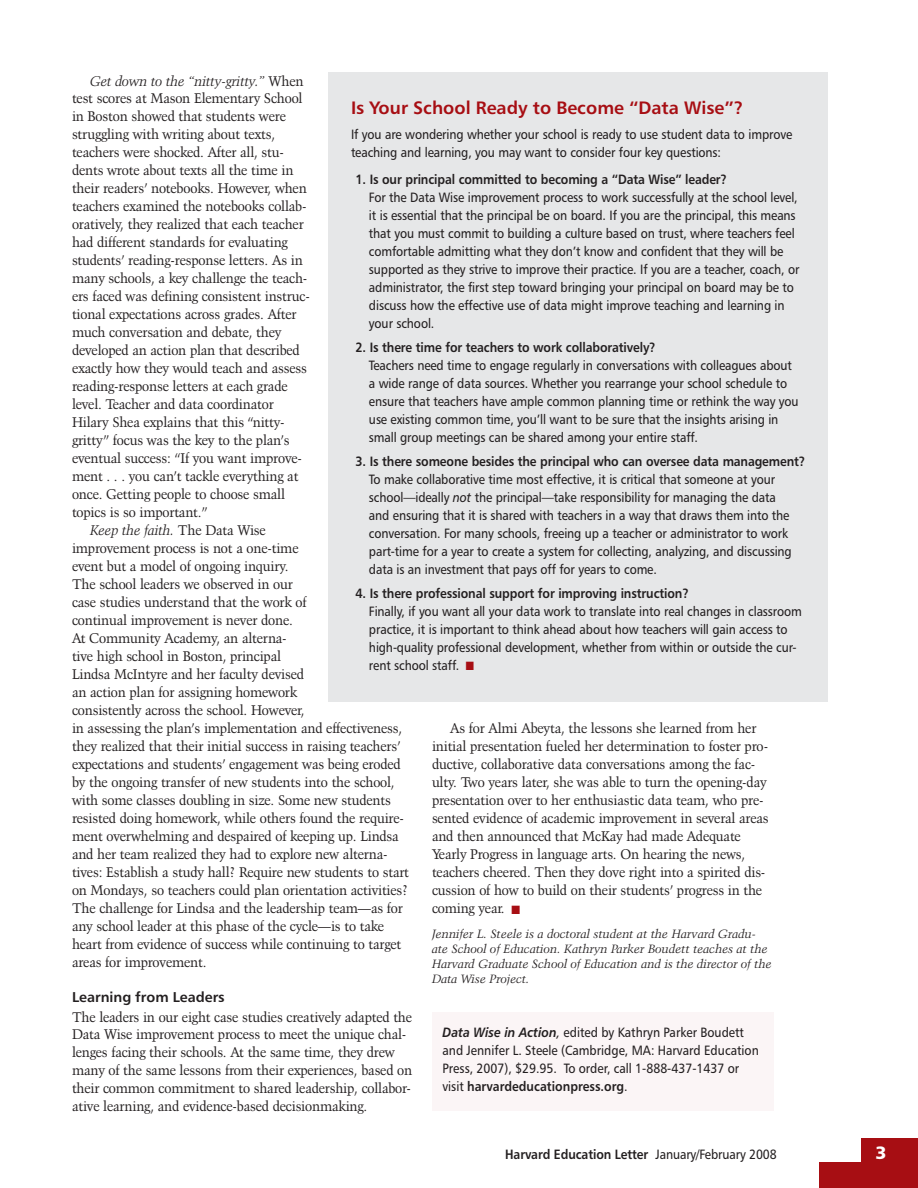
<style>
.page{position:relative;width:918px;height:1188px;background:#fff}
.page>*{position:absolute;margin:0;border:0;box-sizing:border-box;transform-origin:0 0}
.t1{font:18px "Humanist 777 BT Bold B";color:#a70e13}
.t2{font:18px "Humanist 777 BT Black B";color:#fff}
.t3{font:14.25px "Humanist 777 BT Bold B";color:#231f20}
.t4{font:13.95px/18px "Kuenstler 480 BT";letter-spacing:-.01em;color:#231f20;scale:.95 1}
.t5{font:italic 13.95px "Kuenstler 480 BT";letter-spacing:-.01em;color:#231f20;scale:.95 1}
.t6{font:13.5px/18px "Humanist 777 BT Roman B";letter-spacing:-.01em;color:#231f20;scale:.9 1}
.t7{font:13.5px "Humanist 777 BT Bold B";letter-spacing:-.01em;color:#231f20;scale:.9 1}
.t8{font:italic 12px/15px "Kuenstler 480 BT";color:#231f20}
.s1{font-style:normal}
.s2{font-family:"Humanist 777 BT Italic B"}
.s3{color:#a70e13}
.s4{font-family:"Humanist 777 BT Bold Italic B"}
.s5{font-family:"Humanist 777 BT Roman B"}
</style>
<div class="page">
<div style="left:432px;top:1012px;width:342px;height:100px;background:#fbf5f6"></div>
<div style="left:328px;top:72px;width:500px;height:630px;background:#e6e7e8"></div>
<div style="left:819px;top:1162px;width:99px;height:26px;background:#a70e13"></div>
<div style="left:861px;top:1138px;width:57px;height:30px;background:#a70e13"></div>
<p class="t5" style="left:90px;top:72px;width:226px">Get down to the “nitty-gritty.” <span class="s1">When</span></p>
<p class="t4" style="left:72px;top:89px;width:244px">test scores at Mason Elementary School</p>
<p class="t4" style="left:72px;top:107px;width:227px">in Boston showed that students were</p>
<p class="t4" style="left:72px;top:125px;width:215px">struggling with writing about texts,</p>
<p class="t4" style="left:72px;top:143px;width:225px">teachers were shocked. After all, stu-</p>
<p class="t4" style="left:72px;top:161px;width:235px">dents wrote about texts all the time in</p>
<p class="t4" style="left:72px;top:179px;width:249px">their readers’ notebooks. However, when</p>
<p class="t4" style="left:72px;top:197px;width:248px">teachers examined the notebooks collab-</p>
<p class="t4" style="left:72px;top:215px;width:245px">oratively, they realized that each teacher</p>
<p class="t4" style="left:72px;top:233px;width:229px">had different standards for evaluating</p>
<p class="t4" style="left:72px;top:251px;width:244px">students’ reading-response letters. As in</p>
<p class="t4" style="left:72px;top:269px;width:249px">many schools, a key challenge the teach-</p>
<p class="t4" style="left:72px;top:287px;width:252px">ers faced was defining consistent instruc-</p>
<p class="t4" style="left:72px;top:305px;width:238px">tional expectations across grades. After</p>
<p class="t4" style="left:72px;top:323px;width:222px">much conversation and debate, they</p>
<p class="t4" style="left:72px;top:341px;width:241px">developed an action plan that described</p>
<p class="t4" style="left:72px;top:359px;width:249px">exactly how they would teach and assess</p>
<p class="t4" style="left:72px;top:377px;width:228px">reading-response letters at each grade</p>
<p class="t4" style="left:72px;top:395px;width:214px">level. Teacher and data coordinator</p>
<p class="t4" style="left:72px;top:413px;width:225px">Hilary Shea explains that this “nitty-</p>
<p class="t4" style="left:72px;top:431px;width:231px">gritty” focus was the key to the plan’s</p>
<p class="t4" style="left:72px;top:449px;width:244px">eventual success: “If you want improve-</p>
<p class="t4" style="left:72px;top:467px;width:240px">ment . . . you can’t tackle everything at</p>
<p class="t4" style="left:72px;top:485px;width:226px">once. Getting people to choose small</p>
<p class="t4" style="left:72px;top:503px;width:144px">topics is so important.”</p>
<p class="t5" style="left:90px;top:522px;width:187px">Keep the faith. <span class="s1">The Data Wise</span></p>
<p class="t4" style="left:72px;top:539px;width:240px">improvement process is not a one-time</p>
<p class="t4" style="left:72px;top:557px;width:229px">event but a model of ongoing inquiry.</p>
<p class="t4" style="left:72px;top:575px;width:234px">The school leaders we observed in our</p>
<p class="t4" style="left:72px;top:593px;width:248px">case studies understand that the work of</p>
<p class="t4" style="left:72px;top:611px;width:234px">continual improvement is never done.</p>
<p class="t4" style="left:72px;top:629px;width:228px">At Community Academy, an alterna-</p>
<p class="t4" style="left:72px;top:647px;width:222px">tive high school in Boston, principal</p>
<p class="t4" style="left:72px;top:665px;width:246px">Lindsa McIntyre and her faculty devised</p>
<p class="t4" style="left:72px;top:683px;width:239px">an action plan for assigning homework</p>
<p class="t4" style="left:72px;top:701px;width:246px">consistently across the school. However,</p>
<p class="t4" style="left:72px;top:719px;width:349px">in assessing the plan’s implementation and effectiveness,</p>
<p class="t4" style="left:72px;top:737px;width:347px">they realized that their initial success in raising teachers’</p>
<p class="t4" style="left:72px;top:755px;width:348px">expectations and students’ engagement was being eroded</p>
<p class="t4" style="left:72px;top:773px;width:341px">by the ongoing transfer of new students into the school,</p>
<p class="t4" style="left:72px;top:791px;width:337px">with some classes doubling in size. Some new students</p>
<p class="t4" style="left:72px;top:809px;width:351px">resisted doing homework, while others found the require-</p>
<p class="t4" style="left:72px;top:827px;width:346px">ment overwhelming and despaired of keeping up. Lindsa</p>
<p class="t4" style="left:72px;top:845px;width:334px">and her team realized they had to explore new alterna-</p>
<p class="t4" style="left:72px;top:863px;width:356px">tives: Establish a study hall? Require new students to start</p>
<p class="t4" style="left:72px;top:881px;width:355px">on Mondays, so teachers could plan orientation activities?</p>
<p class="t4" style="left:72px;top:899px;width:350px">The challenge for Lindsa and the leadership team—as for</p>
<p class="t4" style="left:72px;top:917px;width:330px">any school leader at this phase of the cycle—is to take</p>
<p class="t4" style="left:72px;top:935px;width:348px">heart from evidence of success while continuing to target</p>
<p class="t4" style="left:72px;top:953px;width:143px">areas for improvement.</p>
<p class="t3" style="left:72px;top:988px;width:154px">Learning from Leaders</p>
<p class="t4" style="left:72px;top:1007px;width:360px">The leaders in our eight case studies creatively adapted the Data Wise improvement process to meet the unique chal&shy;lenges facing their schools. At the same time, they drew many of the same lessons from their experiences, based on their common commitment to shared leadership, collabor&shy;ative learning, and evidence-based decisionmaking.</p>
<p class="t1" style="left:351px;top:96px;width:394px">Is Your School Ready to Become “Data Wise”?</p>
<p class="t6" style="left:351px;top:125px;width:492px">If you are wondering whether your school is ready to use student data to improve teaching and learning, you may want to consider four key questions:</p>
<p class="t7" style="left:355px;top:171px;width:414px">1. Is our principal committed to becoming a “Data Wise” leader?</p>
<p class="t6" style="left:369px;top:188px;width:480px">For the Data Wise improvement process to work successfully at the school level, it is essential that the principal be on board. If you are the principal, this means that you must commit to building a culture based on trust, where teachers feel comfortable admitting what they don’t know and confident that they will be supported as they strive to improve their practice. If you are a teacher, coach, or administrator, the first step toward bringing your principal on board may be to discuss how the effective use of data might improve teaching and learning in your school.</p>
<p class="t7" style="left:355px;top:339px;width:335px">2. Is there time for teachers to work collaboratively?</p>
<p class="t6" style="left:369px;top:356px;width:479px">Teachers need time to engage regularly in conversations with colleagues about a wide range of data sources. Whether you rearrange your school schedule to ensure that teachers have ample common planning time or rethink the way you use existing common time, you’ll want to be sure that the insights arising in small group meetings can be shared among your entire staff.</p>
<p class="t7" style="left:355px;top:453px;width:501px">3. Is there someone besides the principal who can oversee data management?</p>
<p class="t6" style="left:369px;top:470px;width:471px">To make collaborative time most effective, it is critical that someone at your school—ideally <span class="s2">not</span> the principal—take responsibility for managing the data and ensuring that it is shared with teachers in a way that draws them into the conversation. For many schools, freeing up a teacher or administrator to work part-time for a year to create a system for collecting, analyzing, and discussing data is an investment that pays off for years to come.</p>
<p class="t7" style="left:355px;top:585px;width:372px">4. Is there professional support for improving instruction?</p>
<p class="t6" style="left:369px;top:602px;width:483px">Finally, if you want all your data work to translate into real changes in classroom practice, it is important to think ahead about how teachers will gain access to high-quality professional development, whether from within or outside the cur&shy;rent school staff. <span class="s3">■</span></p>
<p class="t4" style="left:432px;top:719px;width:356px;text-indent:18px">As for Almi Abeyta, the lessons she learned from her initial presentation fueled her determination to foster pro&shy;ductive, collaborative data conversations among the fac&shy;ulty. Two years later, she was able to turn the opening-day presentation over to her enthusiastic data team, who pre&shy;sented evidence of academic improvement in several areas and then announced that McKay had made Adequate Yearly Progress in language arts. On hearing the news, teachers cheered. Then they dove right into a spirited dis&shy;cussion of how to build on their students’ progress in the coming year. <span class="s3">■</span></p>
<p class="t8" style="left:432px;top:926px;width:341px">Jennifer L. Steele is a doctoral student at the Harvard Gradu&shy;ate School of Education. Kathryn Parker Boudett teaches at the Harvard Graduate School of Education and is the director of the Data Wise Project.</p>
<p class="t6" style="left:442px;top:1023px;width:353px"><span class="s4">Data Wise in Action</span><span class="s2">,</span> edited by Kathryn Parker Boudett and Jennifer L. Steele (Cambridge, MA: Harvard Education<br>Press, 2007), $29.95. To order, call 1-888-437-1437 or</p>
<p class="t7" style="left:442px;top:1078px;width:207px"><span class="s5">visit</span> harvardeducationpress.org<span class="s5">.</span></p>
<p class="t7" style="left:505px;top:1146px;width:303px">Harvard Education Letter <span class="s5">January/February 2008</span></p>
<p class="t2" style="left:875px;top:1141px;width:13px">3</p>
</div>
